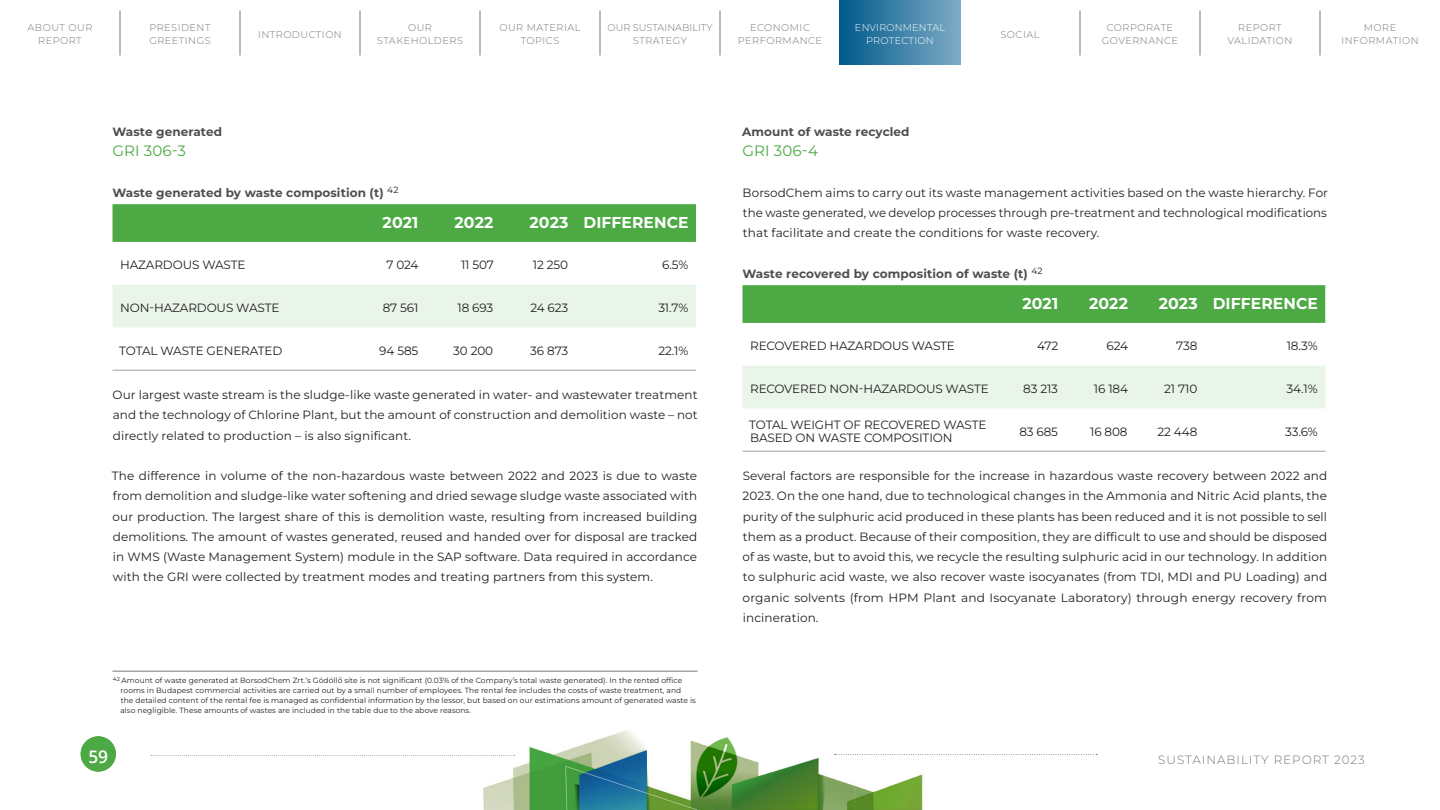
<style>
.page{position:relative;width:1440px;height:810px;background:#fff}
.page>*{position:absolute;margin:0;border:0;box-sizing:border-box;transform-origin:0 0}
.t1{font:600 17.33px "Open Sans";color:#fff}
.tablazat_szoveg{font:700 15.75px "Montserrat";letter-spacing:.005em;color:#fff}
.GRI_Index_cim_alatt{font:15px "Montserrat";letter-spacing:.01em;color:#4ca943}
.ALAP_PLUSZ{font:12px/20.2px "Montserrat";letter-spacing:.01em;color:#231f20;text-align:justify}
.tablazat_szoveg-2{font:12px/13.5px "Montserrat";letter-spacing:-.01em;color:#231f20}
.ALAP_PLUSZ-2{font:700 12px "Montserrat";letter-spacing:.01em;color:#4f4f4f}
.t2{font:300 12px "Montserrat";letter-spacing:.08em;color:#777778}
.t3{font:300 9.75px/12.8px "Montserrat";letter-spacing:.05em;color:#777778;text-align:center}
.t4{font:300 9.75px/12.8px "Montserrat";color:#777778;text-align:center}
.ALAP_PLUSZ-3{font:300 9.75px/12.8px "Montserrat";letter-spacing:.025em;color:#fff;text-align:center}
.labjegyzet{font:7.5px/9.8px "Montserrat";letter-spacing:.01em;color:#231f20}
</style>
<div class="page">
<img style="left:483px;top:730px;width:440px;height:80px">
<svg style="left:151px;top:755px;width:364px;height:1px"></svg>
<svg style="left:835px;top:754px;width:262px;height:1px"></svg>
<div style="left:81px;top:736px;width:35px;height:36px;background:#4ca943;border-radius:50%"></div>
<div style="left:112px;top:204px;width:584px;height:38px;background:#4ca943"></div>
<svg style="left:112px;top:369px;width:584px;height:1px"></svg>
<div style="left:112px;top:285px;width:584px;height:42px;background:#eaf5e9"></div>
<hr style="left:112px;top:370px;width:239px;height:1px;background:#9d9fa2">
<hr style="left:351px;top:370px;width:75px;height:1px;background:#9d9fa2">
<hr style="left:426px;top:370px;width:75px;height:1px;background:#9d9fa2">
<hr style="left:501px;top:370px;width:75px;height:1px;background:#9d9fa2">
<hr style="left:576px;top:370px;width:120px;height:1px;background:#9d9fa2">
<div style="left:742px;top:285px;width:583px;height:38px;background:#4ca943"></div>
<svg style="left:742px;top:450px;width:583px;height:1px"></svg>
<div style="left:742px;top:366px;width:583px;height:42px;background:#eaf5e9"></div>
<hr style="left:742px;top:451px;width:254px;height:1px;background:#9d9fa2">
<hr style="left:996px;top:451px;width:70px;height:1px;background:#9d9fa2">
<hr style="left:1066px;top:451px;width:70px;height:1px;background:#9d9fa2">
<hr style="left:1136px;top:451px;width:69px;height:1px;background:#9d9fa2">
<hr style="left:1205px;top:451px;width:120px;height:1px;background:#9d9fa2">
<hr style="left:112px;top:671px;width:586px;height:1px;background:#777778">
<hr style="left:240px;top:10px;width:1px;height:46px;background:#777778">
<hr style="left:120px;top:10px;width:1px;height:46px;background:#777778">
<hr style="left:360px;top:10px;width:1px;height:46px;background:#777778">
<hr style="left:480px;top:10px;width:1px;height:46px;background:#777778">
<hr style="left:600px;top:10px;width:1px;height:46px;background:#777778">
<hr style="left:720px;top:10px;width:1px;height:46px;background:#777778">
<hr style="left:1080px;top:10px;width:1px;height:46px;background:#777778">
<hr style="left:1200px;top:10px;width:1px;height:46px;background:#777778">
<hr style="left:1320px;top:10px;width:1px;height:46px;background:#777778">
<div style="left:839px;top:0;width:122px;height:64px;background:linear-gradient(to right,#00598c,#7dabc5)"></div>
<p class="t3" style="left:149px;top:22px;width:63px;text-align:left">PRESIDENT<br>GREETINGS</p>
<p class="t3" style="left:499px;top:22px;width:83px">OUR MATERIAL<br>TOPICS</p>
<p class="t3" style="left:1227px;top:22px;width:67px">REPORT<br>VALIDATION</p>
<p class="t4" style="left:608px;top:22px;width:106px">OUR SUSTAINABILITY<br>STRATEGY</p>
<p class="t3" style="left:1341px;top:22px;width:79px">MORE<br>INFORMATION</p>
<p class="t3" style="left:28px;top:22px;width:66px">ABOUT OUR<br>REPORT</p>
<p class="t3" style="left:738px;top:22px;width:86px">ECONOMIC<br>PERFORMANCE</p>
<p class="t3" style="left:377px;top:22px;width:87px">OUR<br>STAKEHOLDERS</p>
<p class="t3" style="left:1102px;top:22px;width:78px">CORPORATE<br>GOVERNANCE</p>
<p class="ALAP_PLUSZ-3" style="left:855px;top:22px;width:92px">ENVIRONMENTAL<br>PROTECTION</p>
<p class="t3" style="left:258px;top:29px;width:85px">INTRODUCTION</p>
<p class="t3" style="left:1001px;top:29px;width:40px">SOCIAL</p>
<p class="ALAP_PLUSZ-2" style="left:113px;top:123px;width:111px">Waste generated</p>
<p class="GRI_Index_cim_alatt" style="left:112px;top:141px;width:75px">GRI 306-3</p>
<p class="ALAP_PLUSZ-2" style="left:113px;top:184px;width:287px">Waste generated by waste composition (t) <sup>42</sup></p>
<p class="tablazat_szoveg" style="left:383px;top:212px;width:37px">2021</p>
<p class="tablazat_szoveg" style="left:455px;top:212px;width:40px">2022</p>
<p class="tablazat_szoveg" style="left:529px;top:212px;width:41px">2023</p>
<p class="tablazat_szoveg" style="left:584px;top:212px;width:107px">DIFFERENCE</p>
<p class="tablazat_szoveg-2" style="left:120px;top:259px;width:127px">HAZARDOUS WASTE</p>
<p class="tablazat_szoveg-2" style="left:386px;top:259px;width:34px">7 024</p>
<p class="tablazat_szoveg-2" style="left:461px;top:259px;width:34px">11 507</p>
<p class="tablazat_szoveg-2" style="left:533px;top:259px;width:37px">12 250</p>
<p class="tablazat_szoveg-2" style="left:662px;top:259px;width:28px">6.5%</p>
<p class="tablazat_szoveg-2" style="left:120px;top:302px;width:161px">NON-HAZARDOUS WASTE</p>
<p class="tablazat_szoveg-2" style="left:383px;top:302px;width:37px">87 561</p>
<p class="tablazat_szoveg-2" style="left:458px;top:302px;width:37px">18 693</p>
<p class="tablazat_szoveg-2" style="left:530px;top:302px;width:39px">24 623</p>
<p class="tablazat_szoveg-2" style="left:658px;top:302px;width:32px">31.7%</p>
<p class="tablazat_szoveg-2" style="left:119px;top:345px;width:165px">TOTAL WASTE GENERATED</p>
<p class="tablazat_szoveg-2" style="left:379px;top:345px;width:41px">94 585</p>
<p class="tablazat_szoveg-2" style="left:453px;top:345px;width:41px">30 200</p>
<p class="tablazat_szoveg-2" style="left:530px;top:345px;width:40px">36 873</p>
<p class="tablazat_szoveg-2" style="left:658px;top:345px;width:31px">22.1%</p>
<p class="ALAP_PLUSZ" style="left:113px;top:386px;width:587px">Our largest waste stream is the sludge-like waste generated in water- and wastewater treatment and the technology of Chlorine Plant, but the amount of construction and demolition waste – not directly related to production – is also significant.</p>
<p class="ALAP_PLUSZ" style="left:112px;top:467px;width:587px">The difference in volume of the non-hazardous waste between 2022 and 2023 is due to waste from demolition and sludge-like water softening and dried sewage sludge waste associated with our production. The largest share of this is demolition waste, resulting from increased building demolitions. The amount of wastes generated, reused and handed over for disposal are tracked in WMS (Waste Management System) module in the SAP software. Data required in accordance with the GRI were collected by treatment modes and treating partners from this system.</p>
<p class="labjegyzet" style="left:120px;top:676px;width:577px;text-indent:-7px"><sup>42</sup> Amount of waste generated at BorsodChem Zrt.’s Gödöllő site is not significant (0.03% of the Company’s total waste generated). In the rented office rooms in Budapest commercial activities are carried out by a small number of employees. The rental fee includes the costs of waste treatment, and the detailed content of the rental fee is managed as confidential information by the lessor, but based on our estimations amount of generated waste is also negligible. These amounts of wastes are included in the table due to the above reasons.</p>
<p class="ALAP_PLUSZ-2" style="left:742px;top:123px;width:169px">Amount of waste recycled</p>
<p class="GRI_Index_cim_alatt" style="left:742px;top:141px;width:77px">GRI 306-4</p>
<p class="ALAP_PLUSZ" style="left:743px;top:183px;width:587px">BorsodChem aims to carry out its waste management activities based on the waste hierarchy. For the waste generated, we develop processes through pre-treatment and technological modifications that facilitate and create the conditions for waste recovery.</p>
<p class="ALAP_PLUSZ-2" style="left:743px;top:265px;width:302px">Waste recovered by composition of waste (t) <sup>42</sup></p>
<p class="tablazat_szoveg" style="left:1022px;top:293px;width:37px">2021</p>
<p class="tablazat_szoveg" style="left:1089px;top:293px;width:40px">2022</p>
<p class="tablazat_szoveg" style="left:1159px;top:293px;width:41px">2023</p>
<p class="tablazat_szoveg" style="left:1213px;top:293px;width:107px">DIFFERENCE</p>
<p class="tablazat_szoveg-2" style="left:750px;top:340px;width:206px">RECOVERED HAZARDOUS WASTE</p>
<p class="tablazat_szoveg-2" style="left:1037px;top:340px;width:22px">472</p>
<p class="tablazat_szoveg-2" style="left:1107px;top:340px;width:23px">624</p>
<p class="tablazat_szoveg-2" style="left:1176px;top:340px;width:23px">738</p>
<p class="tablazat_szoveg-2" style="left:1287px;top:340px;width:32px">18.3%</p>
<p class="tablazat_szoveg-2" style="left:750px;top:383px;width:240px">RECOVERED NON-HAZARDOUS WASTE</p>
<p class="tablazat_szoveg-2" style="left:1023px;top:383px;width:36px">83 213</p>
<p class="tablazat_szoveg-2" style="left:1094px;top:383px;width:36px">16 184</p>
<p class="tablazat_szoveg-2" style="left:1164px;top:383px;width:35px">21 710</p>
<p class="tablazat_szoveg-2" style="left:1286px;top:383px;width:33px">34.1%</p>
<p class="tablazat_szoveg-2" style="left:749px;top:419px;width:239px">TOTAL WEIGHT OF RECOVERED WASTE<br>BASED ON WASTE COMPOSITION</p>
<p class="tablazat_szoveg-2" style="left:1019px;top:426px;width:40px">83 685</p>
<p class="tablazat_szoveg-2" style="left:1090px;top:426px;width:39px">16 808</p>
<p class="tablazat_szoveg-2" style="left:1158px;top:426px;width:41px">22 448</p>
<p class="tablazat_szoveg-2" style="left:1285px;top:426px;width:34px">33.6%</p>
<p class="ALAP_PLUSZ" style="left:743px;top:467px;width:586px">Several factors are responsible for the increase in hazardous waste recovery between 2022 and 2023. On the one hand, due to technological changes in the Ammonia and Nitric Acid plants, the purity of the sulphuric acid produced in these plants has been reduced and it is not possible to sell them as a product. Because of their composition, they are difficult to use and should be disposed of as waste, but to avoid this, we recycle the resulting sulphuric acid in our technology. In addition to sulphuric acid waste, we also recover waste isocyanates (from TDI, MDI and PU Loading) and organic solvents (from HPM Plant and Isocyanate Laboratory) through energy recovery from incineration.</p>
<h1 class="t1" style="left:88px;top:745px;width:21px">59</h1>
<p class="t2" style="left:1158px;top:751px;width:208px">SUSTAINABILITY REPORT 2023</p>
</div>
